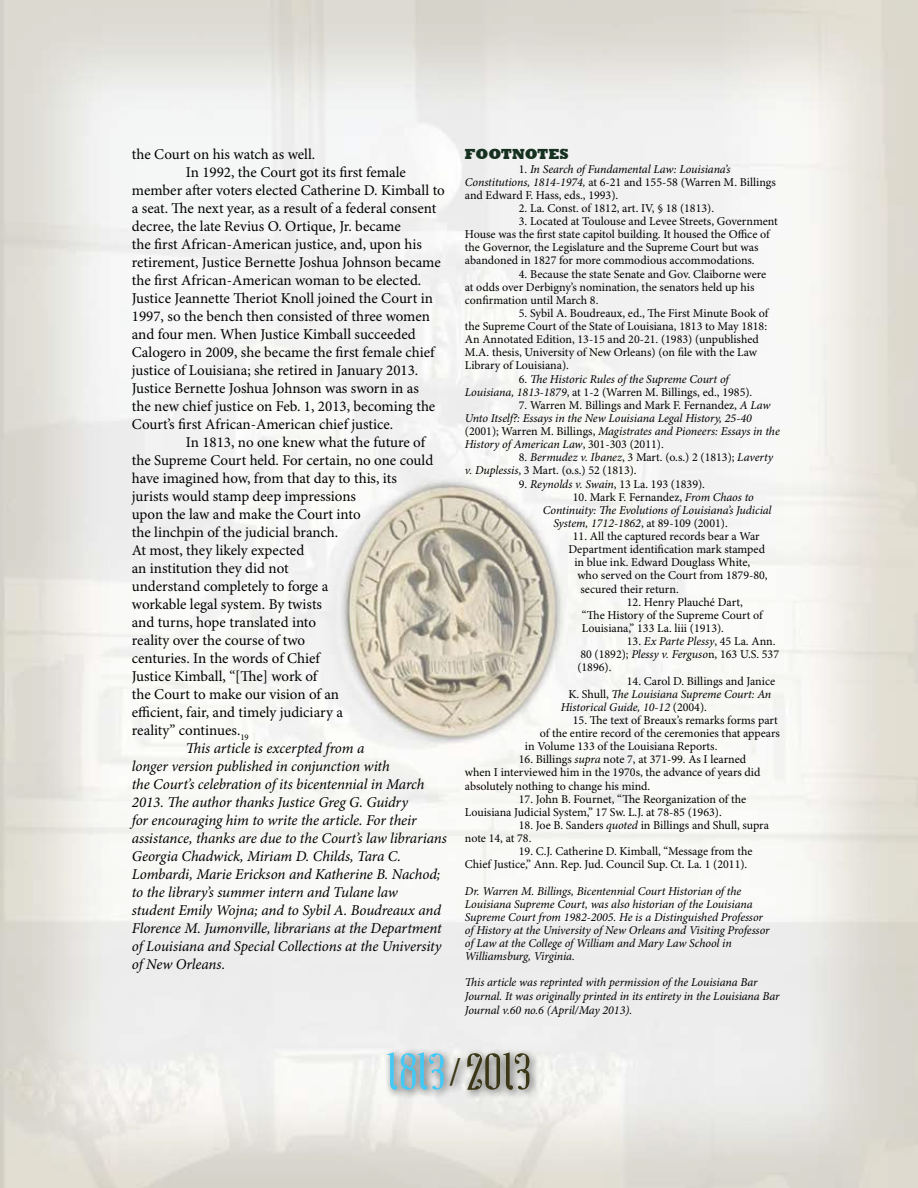
<style>
.page{position:relative;width:918px;height:1188px;background:#fff}
.page>*{position:absolute;margin:0;border:0;box-sizing:border-box;transform-origin:0 0}
.t1{font:75px "Absinthe FT";color:#44c8f5}
.t2{font:15px "Minion Pro";color:#000}
.t3{font:italic 15px "Minion Pro";letter-spacing:-.01em;color:#000}
.t4{font:800 15px "Rockwell";color:#16311f}
.t5{font:12px/13.2px "Minion Pro";color:#000}
.t6{font:italic 12px/13.2px "Minion Pro";letter-spacing:-.01em;color:#000}
.s1{font-style:italic}
.s2{font-style:normal}
.s3{font-family:"Minion Pro";font-size:39px;color:#3a3616}
.s4{color:#3a3616}
</style>
<div class="page">
<img style="left:0;top:0;width:918px;height:1188px">
<div style="left:382px;top:1047px;width:158px;height:53px;background:#000;opacity:.75"></div>
<p class="t2" style="left:132px;top:146px;width:185px">the Court on his watch as well.</p>
<p class="t2" style="left:186px;top:164px;width:222px">In 1992, the Court got its first female</p>
<p class="t2" style="left:132px;top:182px;width:314px">member after voters elected Catherine D. Kimball to</p>
<p class="t2" style="left:132px;top:200px;width:306px">a seat. The next year, as a result of a federal consent</p>
<p class="t2" style="left:132px;top:218px;width:271px">decree, the late Revius O. Ortique, Jr. became</p>
<p class="t2" style="left:132px;top:236px;width:292px">the first African-American justice, and, upon his</p>
<p class="t2" style="left:132px;top:254px;width:311px">retirement, Justice Bernette Joshua Johnson became</p>
<p class="t2" style="left:132px;top:272px;width:291px">the first African-American woman to be elected.</p>
<p class="t2" style="left:132px;top:290px;width:303px">Justice Jeannette Theriot Knoll joined the Court in</p>
<p class="t2" style="left:132px;top:308px;width:300px">1997, so the bench then consisted of three women</p>
<p class="t2" style="left:132px;top:326px;width:286px">and four men. When Justice Kimball succeeded</p>
<p class="t2" style="left:132px;top:344px;width:304px">Calogero in 2009, she became the first female chief</p>
<p class="t2" style="left:132px;top:362px;width:288px">justice of Louisiana; she retired in January 2013.</p>
<p class="t2" style="left:132px;top:380px;width:289px">Justice Bernette Joshua Johnson was sworn in as</p>
<p class="t2" style="left:132px;top:398px;width:305px">the new chief justice on Feb. 1, 2013, becoming the</p>
<p class="t2" style="left:132px;top:416px;width:263px">Court’s first African-American chief justice.</p>
<p class="t2" style="left:186px;top:434px;width:241px">In 1813, no one knew what the future of</p>
<p class="t2" style="left:132px;top:452px;width:303px">the Supreme Court held. For certain, no one could</p>
<p class="t2" style="left:132px;top:470px;width:267px">have imagined how, from that day to this, its</p>
<p class="t2" style="left:132px;top:488px;width:226px">jurists would stamp deep impressions</p>
<p class="t2" style="left:132px;top:506px;width:230px">upon the law and make the Court into</p>
<p class="t2" style="left:132px;top:524px;width:208px">the linchpin of the judicial branch.</p>
<p class="t2" style="left:132px;top:542px;width:174px">At most, they likely expected</p>
<p class="t2" style="left:132px;top:560px;width:158px">an institution they did not</p>
<p class="t2" style="left:132px;top:578px;width:198px">understand completely to forge a</p>
<p class="t2" style="left:132px;top:596px;width:192px">workable legal system. By twists</p>
<p class="t2" style="left:132px;top:614px;width:186px">and turns, hope translated into</p>
<p class="t2" style="left:132px;top:632px;width:175px">reality over the course of two</p>
<p class="t2" style="left:132px;top:650px;width:190px">centuries. In the words of Chief</p>
<p class="t2" style="left:132px;top:668px;width:187px">Justice Kimball, “[The] work of</p>
<p class="t2" style="left:132px;top:686px;width:209px">the Court to make our vision of an</p>
<p class="t2" style="left:132px;top:704px;width:213px">efficient, fair, and timely judiciary a</p>
<p class="t2" style="left:132px;top:722px;width:118px">reality” continues.<sub>19</sub></p>
<p class="t3" style="left:186px;top:740px;width:180px">This article is excerpted from a</p>
<p class="t3" style="left:132px;top:758px;width:259px">longer version published in conjunction with</p>
<p class="t3" style="left:132px;top:776px;width:294px">the Court’s celebration of its bicentennial in March</p>
<p class="t3" style="left:132px;top:794px;width:278px">2013. The author thanks Justice Greg G. Guidry</p>
<p class="t3" style="left:132px;top:812px;width:286px">for encouraging him to write the article. For their</p>
<p class="t3" style="left:132px;top:830px;width:317px">assistance, thanks are due to the Court’s law librarians</p>
<p class="t3" style="left:132px;top:848px;width:271px">Georgia Chadwick, Miriam D. Childs, Tara C.</p>
<p class="t3" style="left:132px;top:866px;width:310px">Lombardi, Marie Erickson and Katherine B. Nachod;</p>
<p class="t3" style="left:132px;top:884px;width:268px">to the library’s summer intern and Tulane law</p>
<p class="t3" style="left:132px;top:902px;width:311px">student Emily Wojna; and to Sybil A. Boudreaux and</p>
<p class="t3" style="left:132px;top:920px;width:311px">Florence M. Jumonville, librarians at the Department</p>
<p class="t3" style="left:132px;top:938px;width:311px">of Louisiana and Special Collections at the University</p>
<p class="t3" style="left:132px;top:956px;width:95px">of New Orleans.</p>
<p class="t4" style="left:465px;top:146px;width:106px">FOOTNOTES</p>
<p class="t5" style="left:465px;top:163px;width:313px;text-indent:54px">1. <span class="s1">In Search of Fundamental Law: Louisiana’s<br>Constitutions, 1814-1974,</span> at 6-21 and 155-58 (Warren M. Billings and Edward F. Hass, eds., 1993).</p>
<p class="t5" style="left:519px;top:202px;width:197px">2. La. Const. of 1812, art. IV, § 18 (1813).</p>
<p class="t5" style="left:465px;top:215px;width:315px;text-indent:54px">3. Located at Toulouse and Levee Streets, Government House was the first state capitol building. It housed the Office of the Governor, the Legislature and the Supreme Court but was abandoned in 1827 for more commodious accommodations.</p>
<p class="t5" style="left:465px;top:268px;width:303px;text-indent:54px">4. Because the state Senate and Gov. Claiborne were at odds over Derbigny’s nomination, the senators held up his confirmation until March 8.</p>
<p class="t5" style="left:465px;top:307px;width:305px;text-indent:54px">5. Sybil A. Boudreaux, ed., The First Minute Book of the Supreme Court of the State of Louisiana, 1813 to May 1818:<br>An Annotated Edition, 13-15 and 20-21. (1983) (unpublished M.A. thesis, University of New Orleans) (on file with the Law Library of Louisiana).</p>
<p class="t6" style="left:465px;top:373px;width:289px;text-indent:54px"><span class="s2">6.</span> The Historic Rules of the Supreme Court of<br>Louisiana, 1813-1879<span class="s2">, at 1-2 (Warren M. Billings, ed., 1985).</span></p>
<p class="t6" style="left:465px;top:399px;width:316px;text-indent:54px"><span class="s2">7. Warren M. Billings and Mark F. Fernandez,</span> A Law Unto Itself?: Essays in the New Louisiana Legal History, 25-40 <span class="s2">(2001); Warren M. Billings,</span> Magistrates and Pioneers: Essays in the History of American Law<span class="s2">, 301-303 (2011).</span></p>
<p class="t5" style="left:465px;top:451px;width:310px;text-indent:54px">8. <span class="s1">Bermudez v. Ibanez</span>, 3 Mart. (o.s.) 2 (1813); <span class="s1">Laverty v. Duplessis</span>, 3 Mart. (o.s.) 52 (1813).</p>
<p class="t5" style="left:519px;top:478px;width:188px">9. <span class="s1">Reynolds v. Swain</span>, 13 La. 193 (1839).</p>
<p class="t5" style="left:573px;top:491px;width:183px">10. Mark F. Fernandez, <span class="s1">From Chaos to</span></p>
<p class="t6" style="left:543px;top:504px;width:230px">Continuity: The Evolutions of Louisiana’s Judicial</p>
<p class="t6" style="left:553px;top:517px;width:176px">System, 1712-1862<span class="s2">, at 89-109 (2001).</span></p>
<p class="t5" style="left:573px;top:530px;width:188px">11. All the captured records bear a War</p>
<p class="t5" style="left:568px;top:543px;width:198px">Department identification mark stamped</p>
<p class="t5" style="left:574px;top:556px;width:177px">in blue ink. Edward Douglass White,</p>
<p class="t5" style="left:577px;top:570px;width:192px">who served on the Court from 1879-80,</p>
<p class="t5" style="left:580px;top:583px;width:100px">secured their return.</p>
<p class="t5" style="left:582px;top:596px;width:182px;text-indent:45px">12. Henry Plauché Dart, “The History of the Supreme Court of<br>Louisiana,” 133 La. liii (1913).</p>
<p class="t5" style="left:577px;top:635px;width:203px;text-indent:50px">13. <span class="s1">Ex Parte Plessy</span>, 45 La. Ann.<br>80 (1892); <span class="s1">Plessy v. Ferguso</span>n, 163 U.S. 537 (1896).</p>
<p class="t5" style="left:627px;top:675px;width:150px">14. Carol D. Billings and Janice</p>
<p class="t6" style="left:568px;top:688px;width:205px"><span class="s2">K. Shull,</span> The Louisiana Supreme Court: An</p>
<p class="t6" style="left:561px;top:701px;width:148px">Historical Guide, 10-12 <span class="s2">(2004).</span></p>
<p class="t5" style="left:573px;top:714px;width:206px">15. The text of Breaux’s remarks forms part</p>
<p class="t5" style="left:540px;top:727px;width:241px">of the entire record of the ceremonies that appears</p>
<p class="t5" style="left:525px;top:740px;width:194px">in Volume 133 of the Louisiana Reports.</p>
<p class="t5" style="left:465px;top:753px;width:297px;text-indent:54px">16. Billings <span class="s1">supra</span> note 7, at 371-99. As I learned when I interviewed him in the 1970s, the advance of years did absolutely nothing to change his mind.</p>
<p class="t5" style="left:465px;top:793px;width:283px;text-indent:54px">17. John B. Fournet, “The Reorganization of the<br>Louisiana Judicial System,” 17 Sw. L.J. at 78-85 (1963).</p>
<p class="t5" style="left:465px;top:819px;width:306px;text-indent:54px">18. Joe B. Sanders <span class="s1">quoted</span> in Billings and Shull, supra note 14, at 78.</p>
<p class="t5" style="left:465px;top:845px;width:289px;text-indent:54px">19. C.J. Catherine D. Kimball, “Message from the<br>Chief Justice,” Ann. Rep. Jud. Council Sup. Ct. La. 1 (2011).</p>
<p class="t6" style="left:465px;top:885px;width:306px">Dr. Warren M. Billings, Bicentennial Court Historian of the Louisiana Supreme Court, was also historian of the Louisiana Supreme Court from 1982-2005. He is a Distinguished Professor of History at the University of New Orleans and Visiting Professor of Law at the College of William and Mary Law School in Williamsburg, Virginia.</p>
<p class="t6" style="left:465px;top:977px;width:316px">This article was reprinted with permission of the Louisiana Bar<br>Journal. It was originally printed in its entirety in the Louisiana Bar</p>
<p class="t6" style="left:465px;top:1004px;width:169px">Journal v.60 no.6 (April/May 2013).</p>
<h1 class="t1" style="left:387px;top:1033px;width:146px">1813<span class="s3">/</span><span class="s4">2013</span></h1>
</div>
